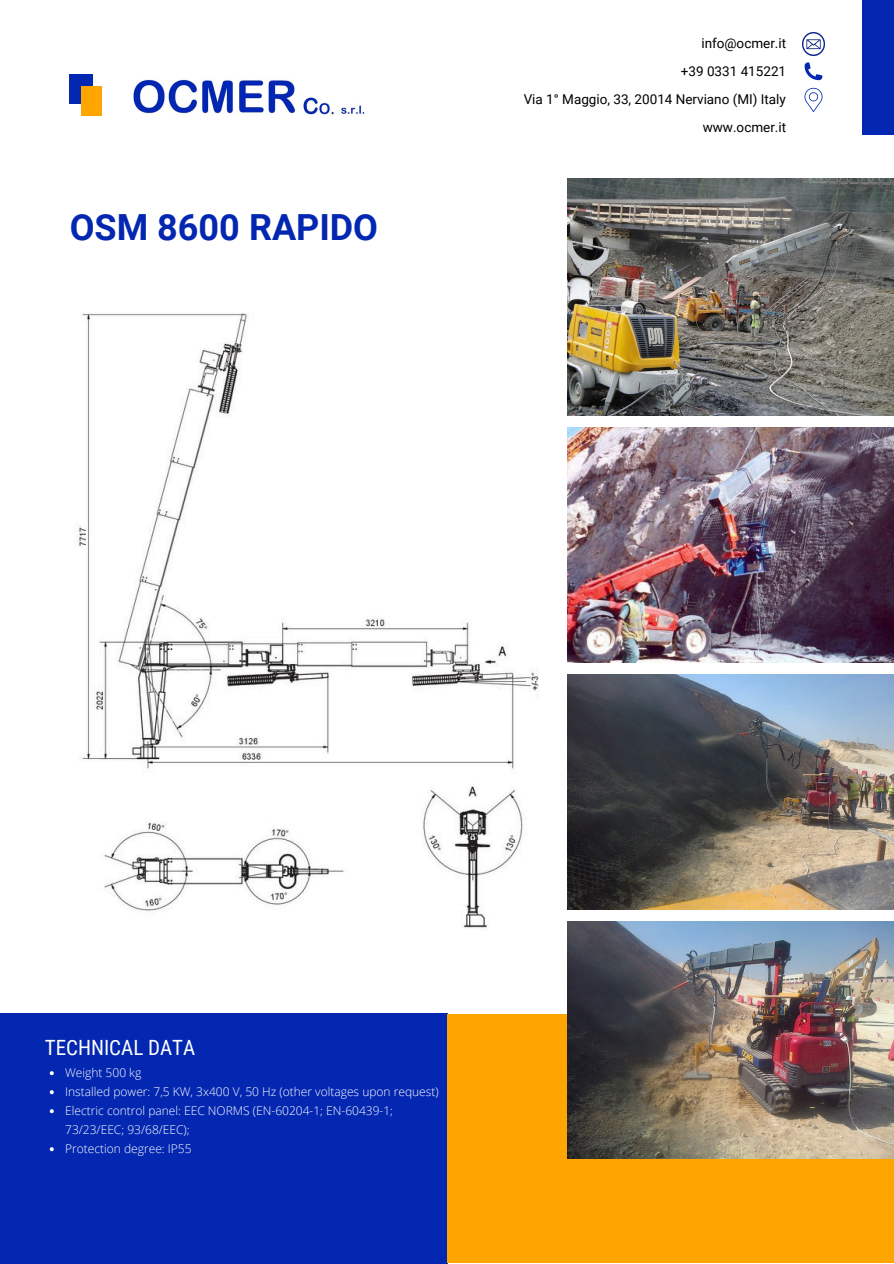
<style>
.page{position:relative;width:894px;height:1264px;background:#fff}
.page>*{position:absolute;margin:0;border:0;box-sizing:border-box;transform-origin:0 0}
.t1{font:700 36px "Roboto";color:#0427b1}
.t2{font:21px "Roboto Condensed";color:#fff}
.t3{font:13.5px "Roboto";color:#000}
.t4{font:300 12px/19px "Open Sans";color:#fff}
</style>
<div class="page">
<img style="left:567px;top:178px;width:326px;height:238px">
<img style="left:567px;top:427px;width:326px;height:236px">
<img style="left:567px;top:674px;width:326px;height:235px">
<div style="left:70px;top:74px;width:23px;height:30px;background:#0427b1"></div>
<div style="left:81px;top:86px;width:21px;height:29px;background:#ffa500"></div>
<div style="left:862px;top:0;width:31px;height:135px;background:#0427b1"></div>
<img style="left:133px;top:79px;width:232px;height:36px">
<img style="left:802px;top:32px;width:22px;height:23px">
<svg style="left:804px;top:62px;width:18px;height:18px"></svg>
<svg style="left:804px;top:88px;width:18px;height:24px"></svg>
<div style="left:0;top:1013px;width:447px;height:250px;background:#0427b1"></div>
<div style="left:446px;top:1014px;width:446px;height:249px;background:#ffa500"></div>
<img style="left:567px;top:921px;width:326px;height:237px">
<img style="left:79px;top:313px;width:459px;height:616px">
<svg style="left:50px;top:1071px;width:4px;height:4px"></svg>
<svg style="left:50px;top:1090px;width:4px;height:4px"></svg>
<svg style="left:50px;top:1109px;width:4px;height:4px"></svg>
<svg style="left:50px;top:1147px;width:4px;height:4px"></svg>
<p class="t1" style="left:70px;top:206px;width:310px">OSM 8600 RAPIDO</p>
<h3 class="t3" style="left:701px;top:36px;width:86px">info@ocmer.it</h3>
<h3 class="t3" style="left:680px;top:64px;width:107px">+39 0331 415221</h3>
<h3 class="t3" style="left:523px;top:92px;width:264px">Via 1° Maggio, 33, 20014 Nerviano (MI) Italy</h3>
<p class="t3" style="left:702px;top:119px;width:85px">www.ocmer.it</p>
<p class="t2" style="left:45px;top:1035px;width:152px">TECHNICAL DATA</p>
<p class="t4" style="left:65px;top:1062px;width:78px">Weight 500 kg</p>
<h1 class="t4" style="left:65px;top:1081px;width:375px">Installed power: 7,5 KW, 3x400 V, 50 Hz (other voltages upon request)</h1>
<p class="t4" style="left:65px;top:1100px;width:329px">Electric control panel: EEC NORMS (EN-60204-1; EN-60439-1;<br>73/23/EEC; 93/68/EEC);</p>
<h2 class="t4" style="left:65px;top:1138px;width:128px">Protection degree: IP55</h2>
</div>
